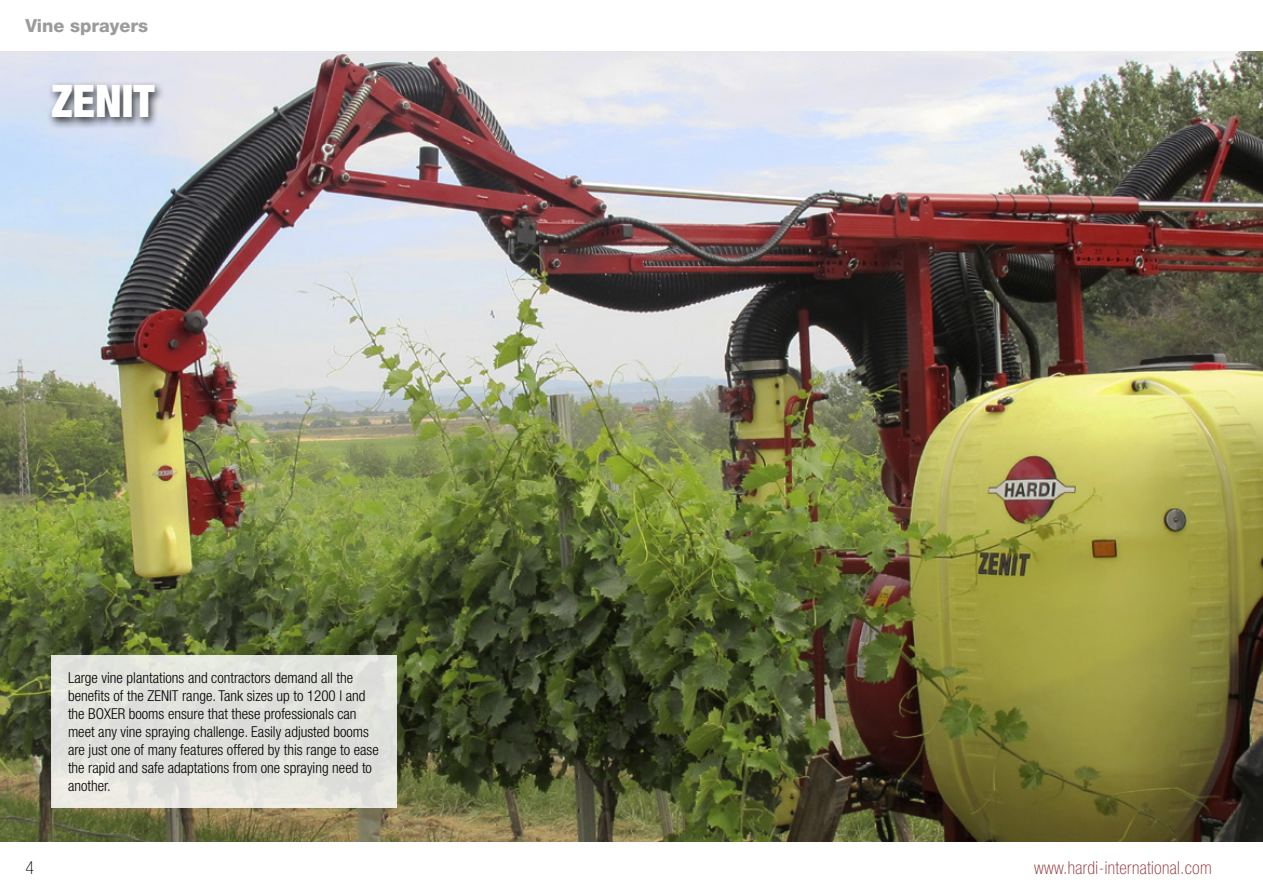
<style>
.page{position:relative;width:1263px;height:893px;background:#fff}
.page>*{position:absolute;margin:0;border:0;box-sizing:border-box;transform-origin:0 0}
.t1{font:900 condensed 45px "Helvetica Neue LT Pro";color:#fff}
.t2{font:100 condensed 18px "Helvetica Neue LT Pro";letter-spacing:.02em;color:#8e2930}
.t3{font:800 18px "Helvetica Neue LT Pro";color:#9c9b9b}
.t4{font:100 condensed 18px "Helvetica Neue LT Pro";color:#000}
.t5{font:300 condensed 15px/18px "Helvetica Neue LT Pro";color:#000}
</style>
<div class="page">
<img style="left:0;top:51px;width:1263px;height:791px">
<div style="left:47px;top:81px;width:118px;height:48px;background:#000;opacity:.75"></div>
<div style="left:51px;top:655px;width:346px;height:153px;background:#e1e2dd"></div>
<p class="t3" style="left:26px;top:15px;width:124px">Vine sprayers</p>
<h1 class="t1" style="left:51px;top:74px;width:105px">ZENIT</h1>
<p class="t4" style="left:26px;top:857px;width:10px">4</p>
<p class="t5" style="left:68px;top:669px;width:312px">Large vine plantations and contractors demand all the benefits of the ZENIT range. Tank sizes up to 1200 l and the BOXER booms ensure that these professionals can meet any vine spraying challenge. Easily adjusted booms are just one of many features offered by this range to ease the rapid and safe adaptations from one spraying need to another.</p>
<p class="t2" style="left:1034px;top:857px;width:179px">www.hardi-international.com</p>
</div>
